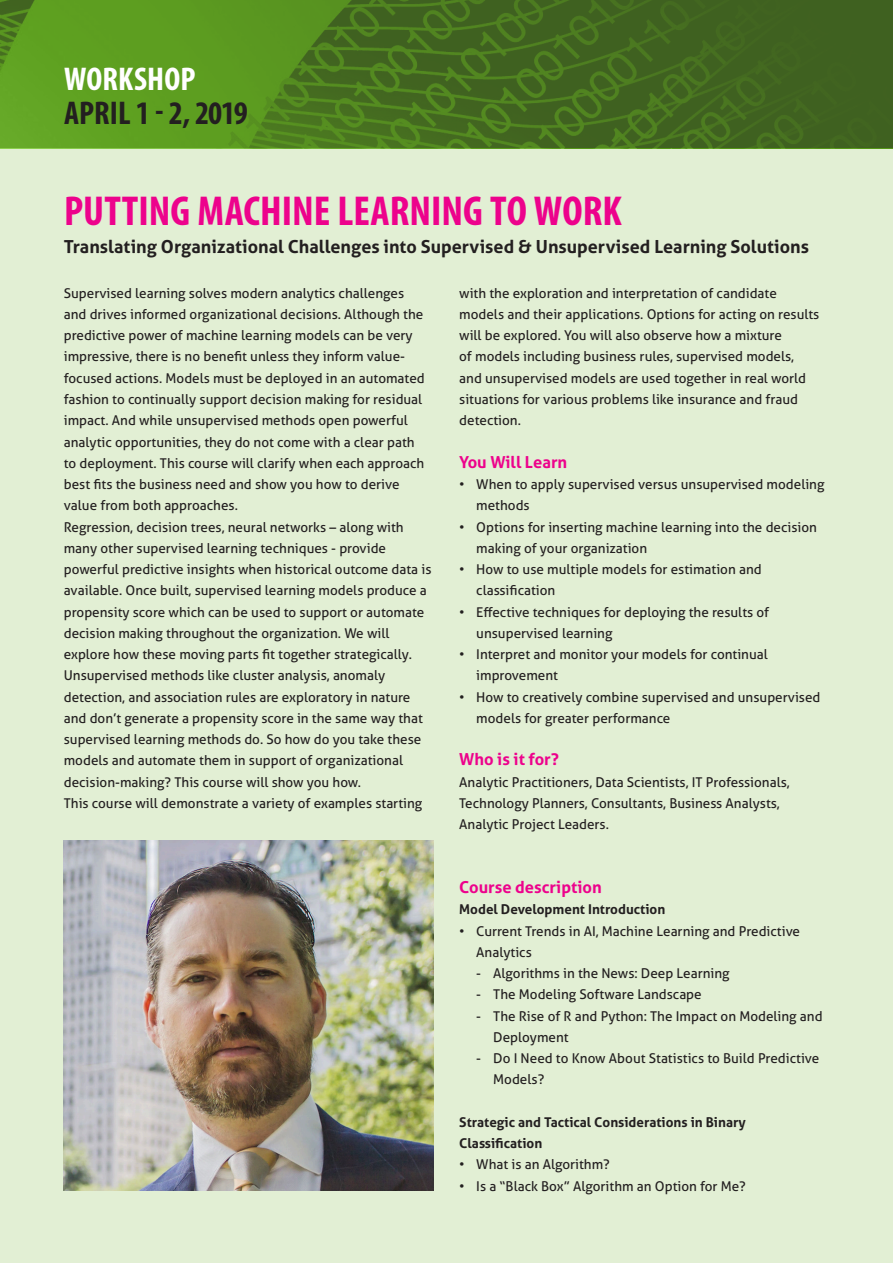
<style>
.page{position:relative;width:893px;height:1263px;background:#fff}
.page>*{position:absolute;margin:0;border:0;box-sizing:border-box;transform-origin:0 0}
.kop{font:700 condensed 42px "Myriad Pro";color:#ed028c}
.kop-2{font:700 condensed 33px "Myriad Pro";color:#231f20}
.kop-3{font:700 condensed 33px "Myriad Pro";letter-spacing:.005em;color:#fff}
.subkop{font:700 18px "Aller";color:#231f20}
.tussenkop{font:700 16.5px "Aller";color:#ed028c}
.brood{font:13.5px/21.3px "Aller";color:#231f20}
.brood-2{font:700 13.5px/21.3px "Aller";color:#231f20}
</style>
<div class="page">
<div style="left:0;top:149px;width:893px;height:1114px;background:#e2efd4"></div>
<svg style="left:0;top:0;width:893px;height:149px;background:#4c7b20"></svg>
<img style="left:64px;top:840px;width:370px;height:351px">
<p class="kop-3" style="left:64px;top:58px;width:133px">WORKSHOP</p>
<p class="kop-2" style="left:64px;top:93px;width:185px">APRIL 1 - 2, 2019</p>
<p class="kop" style="left:64px;top:184px;width:559px">PUTTING MACHINE LEARNING TO WORK</p>
<p class="subkop" style="left:64px;top:236px;width:747px">Translating Organizational Challenges into Supervised &amp; Unsupervised Learning Solutions</p>
<p class="brood" style="left:64px;top:282px;width:363px">Supervised learning solves modern analytics challenges and drives informed organizational decisions. Although the predictive power of machine learning models can be very impressive, there is no benefit unless they inform value&shy;focused actions. Models must be deployed in an automated fashion to continually support decision making for residual impact. And while unsupervised methods open powerful analytic opportunities, they do not come with a clear path to deployment. This course will clarify when each approach best fits the business need and show you how to derive value from both approaches.</p>
<p class="brood" style="left:64px;top:516px;width:369px">Regression, decision trees, neural networks – along with many other supervised learning techniques - provide powerful predictive insights when historical outcome data is available. Once built, supervised learning models produce a propensity score which can be used to support or automate decision making throughout the organization. We will explore how these moving parts fit together strategically.</p>
<p class="brood" style="left:64px;top:665px;width:361px">Unsupervised methods like cluster analysis, anomaly detection, and association rules are exploratory in nature and don’t generate a propensity score in the same way that supervised learning methods do. So how do you take these models and automate them in support of organizational decision-making? This course will show you how.</p>
<p class="brood" style="left:64px;top:792px;width:360px">This course will demonstrate a variety of examples starting</p>
<p class="brood" style="left:459px;top:282px;width:362px">with the exploration and interpretation of candidate models and their applications. Options for acting on results will be explored. You will also observe how a mixture<br>of models including business rules, supervised models, and unsupervised models are used together in real world situations for various problems like insurance and fraud detection.</p>
<p class="tussenkop" style="left:459px;top:452px;width:110px">You Will Learn</p>
<p class="brood" style="left:476px;top:474px;width:350px;text-indent:-17px">• When to apply supervised versus unsupervised modeling methods</p>
<p class="brood" style="left:476px;top:516px;width:342px;text-indent:-17px">• Options for inserting machine learning into the decision making of your organization</p>
<p class="brood" style="left:476px;top:559px;width:287px;text-indent:-17px">• How to use multiple models for estimation and classification</p>
<p class="brood" style="left:476px;top:601px;width:294px;text-indent:-17px">• Effective techniques for deploying the results of unsupervised learning</p>
<p class="brood" style="left:476px;top:644px;width:293px;text-indent:-17px">• Interpret and monitor your models for continual improvement</p>
<p class="brood" style="left:476px;top:686px;width:346px;text-indent:-17px">• How to creatively combine supervised and unsupervised models for greater performance</p>
<p class="tussenkop" style="left:459px;top:749px;width:101px">Who is it for?</p>
<p class="brood" style="left:459px;top:771px;width:332px">Analytic Practitioners, Data Scientists, IT Professionals,<br>Technology Planners, Consultants, Business Analysts,<br>Analytic Project Leaders.</p>
<p class="tussenkop" style="left:459px;top:877px;width:144px">Course description</p>
<p class="brood-2" style="left:459px;top:899px;width:208px">Model Development Introduction</p>
<p class="brood" style="left:476px;top:920px;width:325px;text-indent:-17px">• Current Trends in AI, Machine Learning and Predictive<br>Analytics</p>
<p class="brood" style="left:476px;top:962px;width:255px">- Algorithms in the News: Deep Learning</p>
<p class="brood" style="left:476px;top:984px;width:227px">- The Modeling Software Landscape</p>
<p class="brood" style="left:493px;top:1005px;width:331px;text-indent:-17px">- The Rise of R and Python: The Impact on Modeling and<br>Deployment</p>
<p class="brood" style="left:493px;top:1048px;width:328px;text-indent:-17px">- Do I Need to Know About Statistics to Build Predictive<br>Models?</p>
<p class="brood-2" style="left:459px;top:1111px;width:288px">Strategic and Tactical Considerations in Binary<br>Classification</p>
<p class="brood" style="left:459px;top:1154px;width:152px">• What is an Algorithm?</p>
<p class="brood" style="left:459px;top:1175px;width:288px">• Is a “Black Box” Algorithm an Option for Me?</p>
</div>
